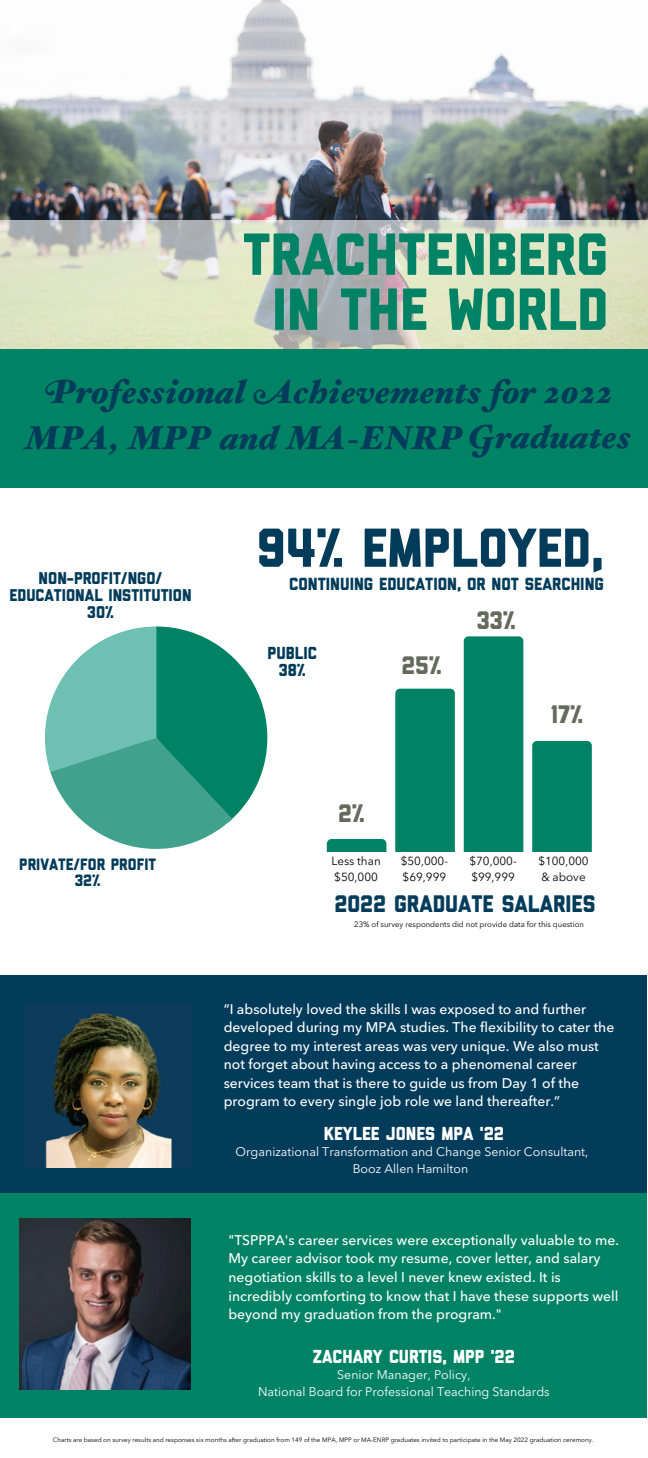
<style>
.page{position:relative;width:648px;height:1458px;background:#fff}
.page>*{position:absolute;margin:0;border:0;box-sizing:border-box;transform-origin:0 0}
.t1{font:800 59.18px/55.1px "Liberator";color:#008364;text-align:center}
.t2{font:800 54.68px "Liberator";color:#033c5a}
.t3{font:33.07px "Hoefler Txt Black Swash Ita";color:#033c5a}
.t4{font:italic 900 33.07px "Hoefler Txt";color:#033c5a}
.t5{font:800 25.2px "Liberator";color:#646a5c}
.t6{font:800 23.85px "Liberator";color:#033c5a}
.t7{font:800 18.68px "Liberator";color:#fff}
.t8{font:800 17.55px "Liberator";color:#033c5a}
.t9{font:800 17.32px/17.3px "Liberator";color:#033c5a;text-align:center}
.t10{font:800 17.1px/17.1px "Liberator";color:#033c5a;text-align:center}
.t11{font:800 16.43px/16.4px "Liberator";color:#033c5a;text-align:center}
.t12{font:500 13.95px/18.7px "Avenir Next LT Pro";color:#fff}
.t13{font:12.38px/16.9px "Avenir Next LT Pro";color:#fff;text-align:center}
.t14{font:11.7px/16px "Avenir Next LT Pro";color:#000}
.t15{font:7.88px "Avenir Next LT Pro";color:#000}
.t16{font:6.3px "Avenir Next LT Pro";color:#000}
.s1{font-family:"Hoefler Txt Black Swash Ita";font-weight:400;font-style:normal}
</style>
<div class="page">
<img style="left:0;top:0;width:648px;height:220px">
<svg style="left:0;top:220px;width:648px;height:129px;background:#d2d6c0"></svg>
<svg style="left:45px;top:626px;width:222px;height:223px"></svg>
<div style="left:0;top:349px;width:648px;height:139px;background:#008364"></div>
<svg style="left:327px;top:839px;width:59px;height:13px"></svg>
<svg style="left:395px;top:689px;width:60px;height:4px"></svg>
<div style="left:464px;top:636px;width:59px;height:216px;background:#008364"></div>
<div style="left:532px;top:741px;width:60px;height:111px;background:#008364"></div>
<div style="left:0;top:975px;width:647px;height:221px;background:#033c5a"></div>
<div style="left:0;top:1193px;width:647px;height:225px;background:#008364"></div>
<img style="left:19px;top:1218px;width:172px;height:172px">
<img style="left:44px;top:1013px;width:130px;height:154px">
<h1 class="t1" style="left:243px;top:230px;width:367px">TRACHTENBERG<br>IN THE WORLD</h1>
<h3 class="t3" style="left:46px;top:370px;width:570px">Professional Achievements for 2022</h3>
<h3 class="t4" style="left:26px;top:423px;width:608px">MPA, MPP and MA-ENRP <span class="s1">Graduates</span></h3>
<p class="t10" style="left:9px;top:570px;width:184px">NON-PROFIT/NGO/<br>EDUCATIONAL INSTITUTION<br>30%</p>
<p class="t11" style="left:19px;top:857px;width:138px">PRIVATE/FOR PROFIT<br>32%</p>
<h2 class="t2" style="left:257px;top:528px;width:349px">94% EMPLOYED,</h2>
<p class="t8" style="left:289px;top:578px;width:316px">CONTINUING EDUCATION, OR NOT SEARCHING</p>
<p class="t9" style="left:267px;top:645px;width:51px">PUBLIC<br>38%</p>
<h3 class="t5" style="left:402px;top:656px;width:42px">25%</h3>
<h3 class="t5" style="left:477px;top:611px;width:40px">33%</h3>
<h3 class="t5" style="left:551px;top:705px;width:33px">17%</h3>
<h3 class="t5" style="left:338px;top:804px;width:28px">2%</h3>
<p class="t14" style="left:331px;top:854px;width:51px">Less than $50,000</p>
<p class="t14" style="left:401px;top:854px;width:49px">$50,000- $69,999</p>
<p class="t14" style="left:469px;top:854px;width:49px">$70,000- $99,999</p>
<p class="t14" style="left:538px;top:854px;width:52px">$100,000 &amp; above</p>
<p class="t15" style="left:354px;top:921px;width:231px">23% of survey respondents did not provide data for this question</p>
<h3 class="t6" style="left:334px;top:895px;width:263px">2022 GRADUATE SALARIES</h3>
<p class="t12" style="left:224px;top:1001px;width:392px">“I absolutely loved the skills I was exposed to and further developed during my MPA studies. The flexibility to cater the degree to my interest areas was very unique. We also must not forget about having access to a phenomenal career services team that is there to guide us from Day 1 of the program to every single job role we land thereafter.”</p>
<h3 class="t7" style="left:324px;top:1127px;width:182px">KEYLEE JONES MPA '22</h3>
<p class="t13" style="left:236px;top:1145px;width:354px">Organizational Transformation and Change Senior Consultant,<br>Booz Allen Hamilton</p>
<p class="t12" style="left:228px;top:1232px;width:392px">"TSPPPA's career services were exceptionally valuable to me.<br>My career advisor took my resume, cover letter, and salary negotiation skills to a level I never knew existed. It is incredibly comforting to know that I have these supports well beyond my graduation from the program."</p>
<h3 class="t7" style="left:313px;top:1350px;width:203px">ZACHARY CURTIS, MPP '22</h3>
<p class="t13" style="left:258px;top:1368px;width:293px">Senior Manager, Policy,<br>National Board for Professional Teaching Standards</p>
<p class="t16" style="left:53px;top:1437px;width:542px">Charts are based on survey results and responses six months after graduation from 149 of the MPA, MPP or MA-ENRP graduates invited to participate in the May 2022 graduation ceremony.</p>
</div>
